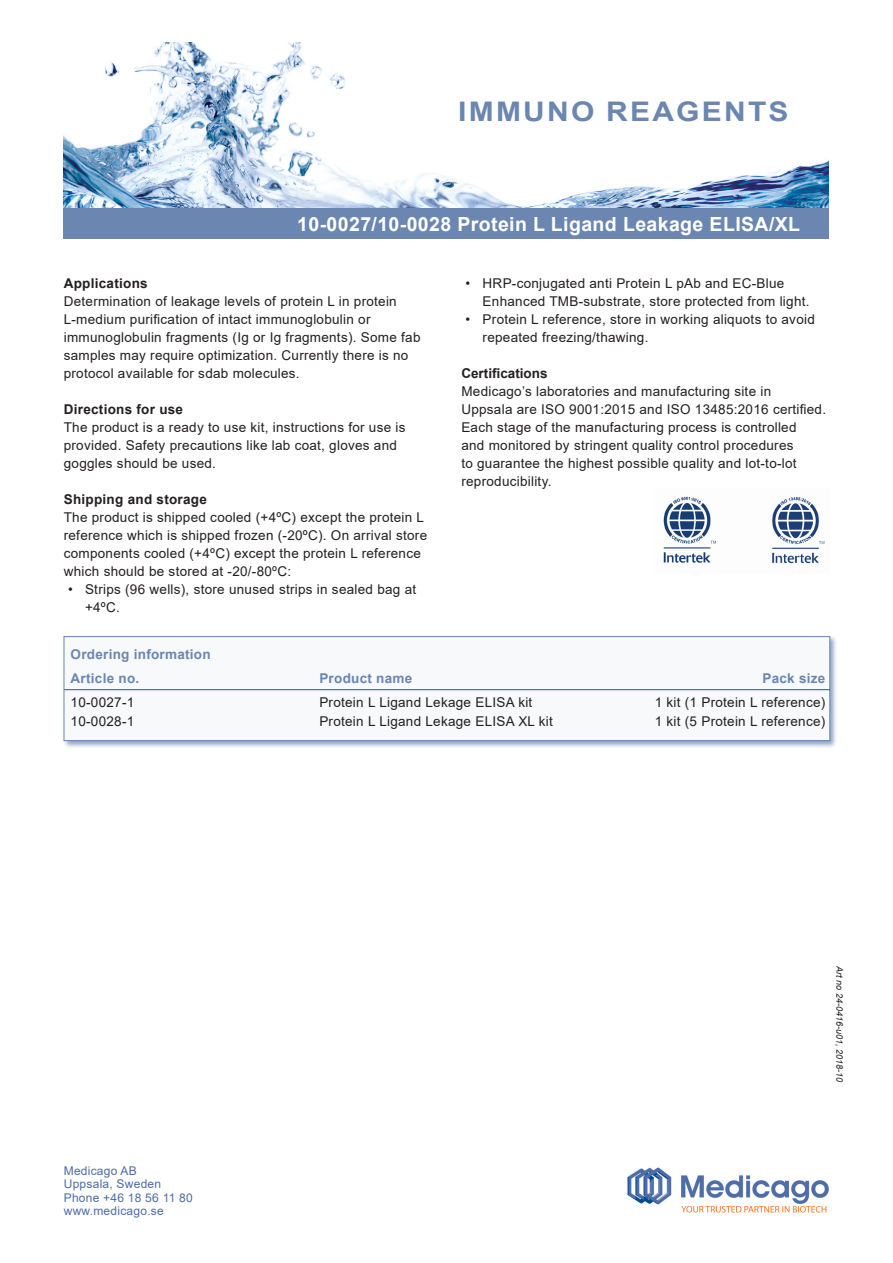
<style>
.page{position:relative;width:893px;height:1263px;background:#fff}
.page>*{position:absolute;margin:0;border:0;box-sizing:border-box;transform-origin:0 0}
.t1{font:700 27px "Arial";letter-spacing:.075em;color:#6a86b1;scale:1.11 1}
.t2{font:700 19.5px "Arial";letter-spacing:.02em;color:#fff}
.t3{font:13.5px/18px "Arial";letter-spacing:.02em;color:#231f20}
.t4{font:700 13.5px "Arial";letter-spacing:.02em;color:#6a86b1}
.t5{font:700 13.5px "Arial";letter-spacing:.02em;color:#231f20}
.t6{font:700 13.5px "Arial";color:#231f20}
.t7{font:12px "Arial";letter-spacing:.02em;color:#4d6ca8}
.t8{font:italic 9px "Arial";color:#231f20}
</style>
<div class="page">
<img style="left:627px;top:1167px;width:202px;height:46px">
<div style="left:62px;top:635px;width:775px;height:113px;background:#6a86b1;opacity:.75"></div>
<div style="left:64px;top:636px;width:766px;height:105px;background:#f8f9fb;border:1px solid #6a86b1"></div>
<hr style="left:64px;top:689px;width:766px;height:1px;background:#0067aa">
<div style="left:63px;top:208px;width:766px;height:31px;background:#6a86b1"></div>
<img style="left:663px;top:496px;width:162px;height:68px">
<img style="left:63px;top:43px;width:766px;height:165px">
<p class="t1" style="left:458px;top:93px;width:299px">IMMUNO REAGENTS</p>
<p class="t2" style="left:297px;top:210px;width:504px">10-0027/10-0028 Protein L Ligand Leakage ELISA/XL</p>
<p class="t5" style="left:64px;top:274px;width:85px">Applications</p>
<p class="t3" style="left:64px;top:292px;width:358px">Determination of leakage levels of protein L in protein L-medium purification of intact immunoglobulin or immunoglobulin fragments (Ig or Ig fragments). Some fab samples may require optimization. Currently there is no protocol available for sdab molecules.</p>
<p class="t5" style="left:64px;top:400px;width:121px">Directions for use</p>
<p class="t3" style="left:64px;top:418px;width:343px">The product is a ready to use kit, instructions for use is provided. Safety precautions like lab coat, gloves and goggles should be used.</p>
<p class="t5" style="left:64px;top:490px;width:145px">Shipping and storage</p>
<p class="t3" style="left:64px;top:508px;width:365px">The product is shipped cooled (+4ºC) except the protein L reference which is shipped frozen (-20ºC). On arrival store components cooled (+4ºC) except the protein L reference which should be stored at -20/-80ºC:</p>
<p class="t3" style="left:85px;top:580px;width:333px;text-indent:-17px">• Strips (96 wells), store unused strips in sealed bag at +4ºC.</p>
<p class="t3" style="left:483px;top:274px;width:328px;text-indent:-17px">• HRP-conjugated anti Protein L pAb and EC-Blue<br>Enhanced TMB-substrate, store protected from light.</p>
<p class="t3" style="left:483px;top:310px;width:334px;text-indent:-17px">• Protein L reference, store in working aliquots to avoid repeated freezing/thawing.</p>
<p class="t6" style="left:461px;top:364px;width:88px">Certifications</p>
<p class="t3" style="left:461px;top:382px;width:366px">Medicago’s laboratories and manufacturing site in<br>Uppsala are ISO 9001:2015 and ISO 13485:2016 certified.<br>Each stage of the manufacturing process is controlled<br>and monitored by stringent quality control procedures<br>to guarantee the highest possible quality and lot-to-lot reproducibility.</p>
<p class="t4" style="left:71px;top:645px;width:142px">Ordering information</p>
<p class="t4" style="left:71px;top:669px;width:70px">Article no.</p>
<p class="t4" style="left:319px;top:669px;width:94px">Product name</p>
<p class="t4" style="left:762px;top:669px;width:64px">Pack size</p>
<p class="t3" style="left:71px;top:693px;width:65px">10-0027-1</p>
<p class="t3" style="left:319px;top:693px;width:215px">Protein L Ligand Lekage ELISA kit</p>
<p class="t3" style="left:655px;top:693px;width:172px">1 kit (1 Protein L reference)</p>
<p class="t3" style="left:71px;top:712px;width:65px">10-0028-1</p>
<p class="t3" style="left:319px;top:712px;width:235px">Protein L Ligand Lekage ELISA XL kit</p>
<p class="t3" style="left:655px;top:712px;width:172px">1 kit (5 Protein L reference)</p>
<p class="t7" style="left:64px;top:1162px;width:75px">Medicago AB</p>
<p class="t7" style="left:64px;top:1176px;width:99px">Uppsala, Sweden</p>
<p class="t7" style="left:64px;top:1189px;width:131px">Phone +46 18 56 11 80</p>
<p class="t7" style="left:64px;top:1203px;width:102px">www.medicago.se</p>
<p class="t8" style="left:845px;top:966px;width:117px;rotate:90deg">Art no 24-0416-u01, 2018-10</p>
</div>
